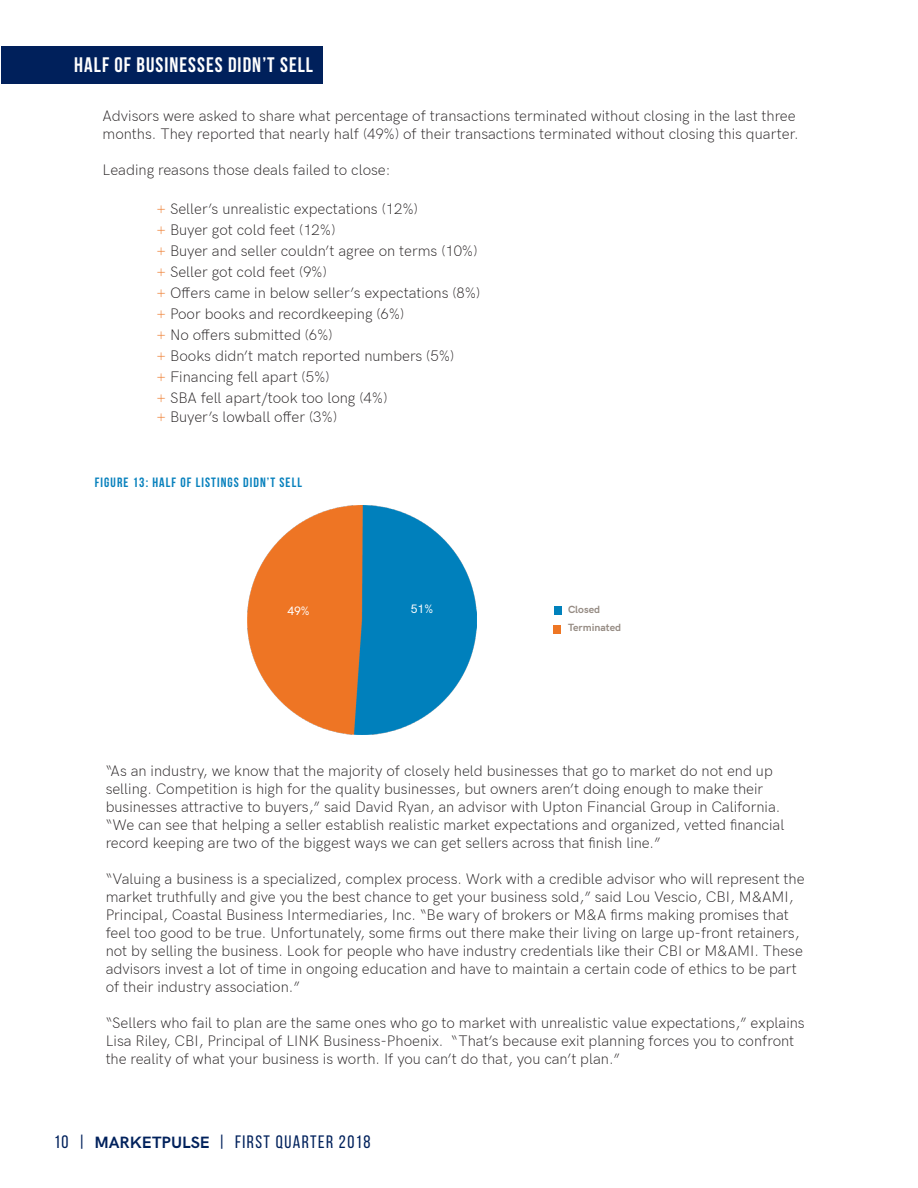
<style>
.page{position:relative;width:918px;height:1188px;background:#fff}
.page>*{position:absolute;margin:0;border:0;box-sizing:border-box;transform-origin:0 0}
.t1{font:700 21px "Bebas Neue";letter-spacing:.05em;color:#fff}
.t2{font:18px "Bebas Neue";letter-spacing:.08em;color:#00215c}
.t3{font:300 15px/18px "HK Grotesk";color:#231f20}
.t4{font:700 13.5px "Bebas Neue";letter-spacing:.08em;color:#0881bd}
.t5{font:500 12px "HK Grotesk";color:#fff}
.t6{font:700 10.5px/18px "HK Grotesk";color:#968c84}
.s1{color:#ed7626}
.s2{font-family:"HK Grotesk";font-weight:700;font-size:16.5px}
</style>
<div class="page">
<div style="left:1px;top:46px;width:322px;height:38px;background:#00205b"></div>
<img style="left:247px;top:505px;width:229px;height:229px">
<div style="left:554px;top:606px;width:8px;height:9px;background:#0081bc"></div>
<div style="left:554px;top:625px;width:7px;height:9px;background:#ee7624"></div>
<h1 class="t1" style="left:74px;top:53px;width:240px">HALF OF BUSINESSES DIDN’T SELL</h1>
<p class="t3" style="left:103px;top:105px;width:698px">Advisors were asked to share what percentage of transactions terminated without closing in the last three months. They reported that nearly half (49%) of their transactions terminated without closing this quarter.</p>
<p class="t3" style="left:103px;top:159px;width:289px">Leading reasons those deals failed to close:</p>
<p class="t3" style="left:157px;top:197px;width:325px;line-height:21px"><span class="s1">+</span> Seller’s unrealistic expectations (12%)<br><span class="s1">+</span> Buyer got cold feet (12%)<br><span class="s1">+</span> Buyer and seller couldn’t agree on terms (10%) <span class="s1">+</span> Seller got cold feet (9%)<br><span class="s1">+</span> Offers came in below seller’s expectations (8%) <span class="s1">+</span> Poor books and recordkeeping (6%)<br><span class="s1">+</span> No offers submitted (6%)<br><span class="s1">+</span> Books didn’t match reported numbers (5%)<br><span class="s1">+</span> Financing fell apart (5%)<br><span class="s1">+</span> SBA fell apart/took too long (4%)</p>
<p class="t3" style="left:157px;top:407px;width:182px"><span class="s1">+</span> Buyer’s lowball offer (3%)</p>
<p class="t4" style="left:95px;top:475px;width:208px">FIGURE 13: HALF OF LISTINGS DIDN’T SELL</p>
<p class="t5" style="left:287px;top:602px;width:24px">49%</p>
<p class="t5" style="left:411px;top:600px;width:24px">51%</p>
<p class="t6" style="left:568px;top:600px;width:55px">Closed<br>Terminated</p>
<p class="t3" style="left:106px;top:761px;width:680px">“As an industry, we know that the majority of closely held businesses that go to market do not end up selling. Competition is high for the quality businesses, but owners aren’t doing enough to make their businesses attractive to buyers,” said David Ryan, an advisor with Upton Financial Group in California. “We can see that helping a seller establish realistic market expectations and organized, vetted financial record keeping are two of the biggest ways we can get sellers across that finish line.”</p>
<p class="t3" style="left:106px;top:869px;width:700px">“Valuing a business is a specialized, complex process. Work with a credible advisor who will represent the market truthfully and give you the best chance to get your business sold,” said Lou Vescio, CBI, M&amp;AMI, Principal, Coastal Business Intermediaries, Inc. “Be wary of brokers or M&amp;A firms making promises that feel too good to be true. Unfortunately, some firms out there make their living on large up-front retainers, not by selling the business. Look for people who have industry credentials like their CBI or M&amp;AMI. These advisors invest a lot of time in ongoing education and have to maintain a certain code of ethics to be part of their industry association.”</p>
<p class="t3" style="left:106px;top:1013px;width:701px">“Sellers who fail to plan are the same ones who go to market with unrealistic value expectations,” explains<br>Lisa Riley, CBI, Principal of LINK Business-Phoenix. “That’s because exit planning forces you to confront the reality of what your business is worth. If you can’t do that, you can’t plan.”</p>
<p class="t2" style="left:54px;top:1132px;width:318px">10 | <span class="s2">MARKETPULSE</span> | first QUARTER 2018</p>
</div>
